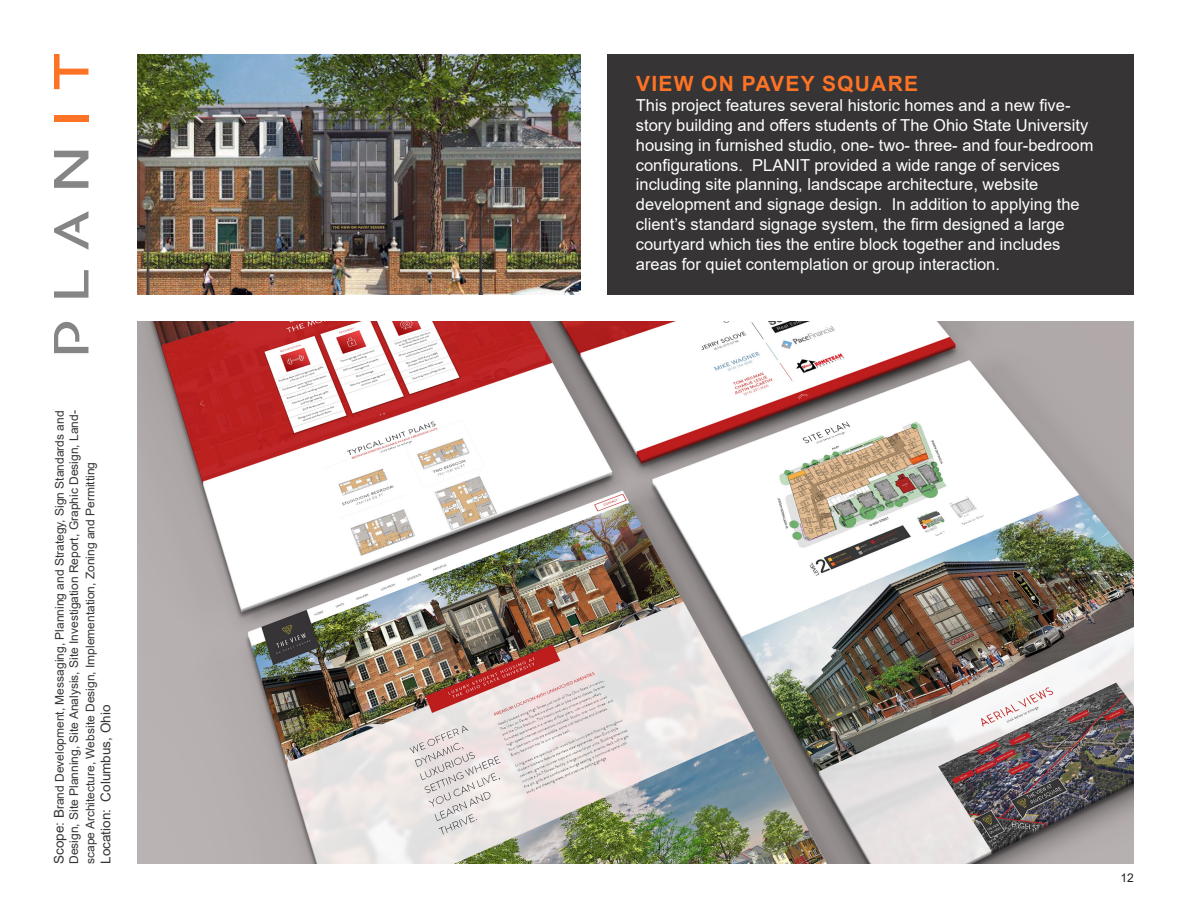
<style>
.page{position:relative;width:1188px;height:918px;background:#fff}
.page>*{position:absolute;margin:0;border:0;box-sizing:border-box;transform-origin:0 0}
.t1{font:700 21px "Arial";letter-spacing:.06em;color:#fd7326}
.t2{font:16.5px/19.8px "Arial";color:#fff}
.t3{font:13.5px "Arial";color:#363434}
.t4{font:12px/14.4px "Arial";color:#363434}
.t5{font:12px "Arial";color:#231f20}
.s1{font-size:13.5px}
</style>
<div class="page">
<svg style="left:54px;top:322px;width:34px;height:31px"></svg>
<svg style="left:54px;top:211px;width:34px;height:39px"></svg>
<svg style="left:54px;top:270px;width:34px;height:28px"></svg>
<svg style="left:54px;top:151px;width:34px;height:37px"></svg>
<div style="left:54px;top:115px;width:34px;height:6px;background:#fd7326"></div>
<svg style="left:54px;top:54px;width:34px;height:35px"></svg>
<img style="left:138px;top:322px;width:996px;height:542px">
<div style="left:608px;top:54px;width:526px;height:241px;background:#363434"></div>
<img style="left:138px;top:54px;width:442px;height:241px">
<p class="t4" style="left:52px;top:864px;width:455px;rotate:-90deg"><span class="s1">Scope: B</span>rand Development, Messaging, Planning and Strategy, Sign Standards and<br>Design, Site Planning, Site Analysis, Site Investigation Report, Graphic Design, Land-</p>
<p class="t4" style="left:83px;top:864px;width:403px;rotate:-90deg">scape Architecture, Website Design, Implementation, Zoning and Permitting</p>
<p class="t3" style="left:97px;top:864px;width:161px;rotate:-90deg">Location: Columbus, Ohio</p>
<p class="t1" style="left:636px;top:69px;width:283px">VIEW ON PAVEY SQUARE</p>
<p class="t2" style="left:636px;top:95px;width:459px">This project features several historic homes and a new five&shy;story building and offers students of The Ohio State University housing in furnished studio, one- two- three- and four-bedroom configurations. PLANIT provided a wide range of services including site planning, landscape architecture, website development and signage design. In addition to applying the client’s standard signage system, the firm designed a large courtyard which ties the entire block together and includes areas for quiet contemplation or group interaction.</p>
<p class="t5" style="left:1121px;top:870px;width:15px">12</p>
</div>
